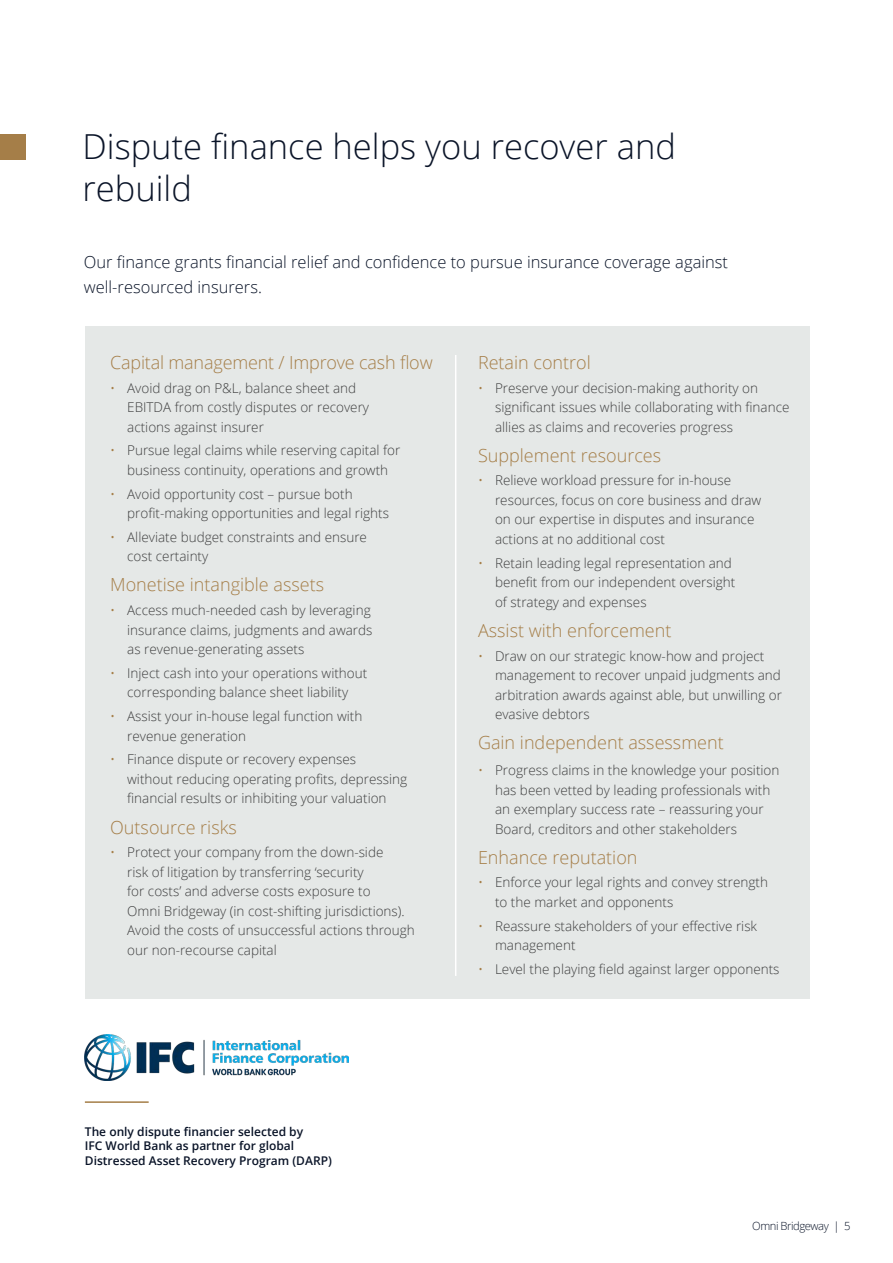
<style>
.page{position:relative;width:893px;height:1263px;background:#fff}
.page>*{position:absolute;margin:0;border:0;box-sizing:border-box;transform-origin:0 0}
.t1{font:300 34.5px/42px "Open Sans";color:#0a1428}
.t2{font:300 18px "Open Sans";color:#a57e48}
.Intro_para{font:300 16.5px/25.5px "Open Sans";color:#0a1428}
.t3{font:300 13.5px/19.5px "Open Sans";color:#3e3e3f}
.Intro_para-2{font:600 12px/14.4px "Open Sans";color:#0a1428}
.t4{font:300 11.25px "Open Sans";letter-spacing:-.04em;color:#0a1428}
.s1{color:#a57e48}
</style>
<div class="page">
<hr style="left:0;top:0;width:1px;height:969px;background:#0a1428">
<img style="left:85px;top:1034px;width:263px;height:46px">
<hr style="left:85px;top:1101px;width:64px;height:2px;background:#a57e48">
<div style="left:0;top:134px;width:26px;height:25px;background:#a57e48"></div>
<div style="left:85px;top:326px;width:724px;height:673px;background:#e5e8e7"></div>
<hr style="left:455px;top:355px;width:1px;height:621px;background:#fff">
<p class="t1" style="left:83px;top:125px;width:595px">Dispute finance helps you recover and rebuild</p>
<p class="Intro_para" style="left:84px;top:249px;width:646px">Our finance grants financial relief and confidence to pursue insurance coverage against well-resourced insurers.</p>
<p class="t2" style="left:110px;top:350px;width:324px">Capital management / Improve cash flow</p>
<p class="t3" style="left:127px;top:377px;width:243px;text-indent:-17px"><span class="s1">•</span> Avoid drag on P&amp;L, balance sheet and<br>EBITDA from costly disputes or recovery actions against insurer</p>
<p class="t3" style="left:110px;top:440px;width:292px;text-align:center"><span class="s1">•</span> Pursue legal claims while reserving capital for business continuity, operations and growth</p>
<p class="t3" style="left:127px;top:483px;width:263px;text-indent:-17px"><span class="s1">•</span> Avoid opportunity cost – pursue both profit-making opportunities and legal rights</p>
<p class="t3" style="left:127px;top:527px;width:241px;text-indent:-17px"><span class="s1">•</span> Alleviate budget constraints and ensure cost certainty</p>
<p class="t2" style="left:110px;top:572px;width:215px">Monetise intangible assets</p>
<p class="t3" style="left:127px;top:600px;width:247px;text-indent:-17px"><span class="s1">•</span> Access much-needed cash by leveraging insurance claims, judgments and awards as revenue-generating assets</p>
<p class="t3" style="left:110px;top:663px;width:259px;text-align:center"><span class="s1">•</span> Inject cash into your operations without corresponding balance sheet liability</p>
<p class="t3" style="left:127px;top:706px;width:237px;text-indent:-17px"><span class="s1">•</span> Assist your in-house legal function with revenue generation</p>
<p class="t3" style="left:127px;top:749px;width:282px;text-indent:-17px"><span class="s1">•</span> Finance dispute or recovery expenses<br>without reducing operating profits, depressing financial results or inhibiting your valuation</p>
<p class="t2" style="left:110px;top:815px;width:128px">Outsource risks</p>
<p class="t3" style="left:127px;top:842px;width:289px;text-indent:-17px"><span class="s1">•</span> Protect your company from the down-side<br>risk of litigation by transferring ‘security<br>for costs’ and adverse costs exposure to<br>Omni Bridgeway (in cost-shifting jurisdictions).<br>Avoid the costs of unsuccessful actions through our non-recourse capital</p>
<p class="t2" style="left:478px;top:350px;width:114px">Retain control</p>
<p class="t3" style="left:495px;top:377px;width:296px;text-indent:-17px"><span class="s1">•</span> Preserve your decision-making authority on significant issues while collaborating with finance allies as claims and recoveries progress</p>
<p class="t2" style="left:478px;top:443px;width:185px">Supplement resources</p>
<p class="t3" style="left:495px;top:470px;width:268px;text-indent:-17px"><span class="s1">•</span> Relieve workload pressure for in-house resources, focus on core business and draw on our expertise in disputes and insurance actions at no additional cost</p>
<p class="t3" style="left:495px;top:553px;width:242px;text-indent:-17px"><span class="s1">•</span> Retain leading legal representation and benefit from our independent oversight of strategy and expenses</p>
<p class="t2" style="left:478px;top:618px;width:195px">Assist with enforcement</p>
<p class="t3" style="left:495px;top:645px;width:288px;text-indent:-17px"><span class="s1">•</span> Draw on our strategic know-how and project management to recover unpaid judgments and arbitration awards against able, but unwilling or evasive debtors</p>
<p class="t2" style="left:478px;top:730px;width:247px">Gain independent assessment</p>
<p class="t3" style="left:495px;top:760px;width:286px;text-indent:-17px"><span class="s1">•</span> Progress claims in the knowledge your position has been vetted by leading professionals with an exemplary success rate – reassuring your Board, creditors and other stakeholders</p>
<p class="t2" style="left:478px;top:845px;width:161px">Enhance reputation</p>
<p class="t3" style="left:495px;top:872px;width:274px;text-indent:-17px"><span class="s1">•</span> Enforce your legal rights and convey strength to the market and opponents</p>
<p class="t3" style="left:495px;top:916px;width:264px;text-indent:-17px"><span class="s1">•</span> Reassure stakeholders of your effective risk management</p>
<p class="t3" style="left:478px;top:959px;width:303px"><span class="s1">•</span> Level the playing field against larger opponents</p>
<p class="Intro_para-2" style="left:85px;top:1124px;width:248px">The only dispute financier selected by<br>IFC World Bank as partner for global<br>Distressed Asset Recovery Program (DARP)</p>
<p class="t4" style="left:752px;top:1218px;width:100px">Omni Bridgeway | 5</p>
</div>
